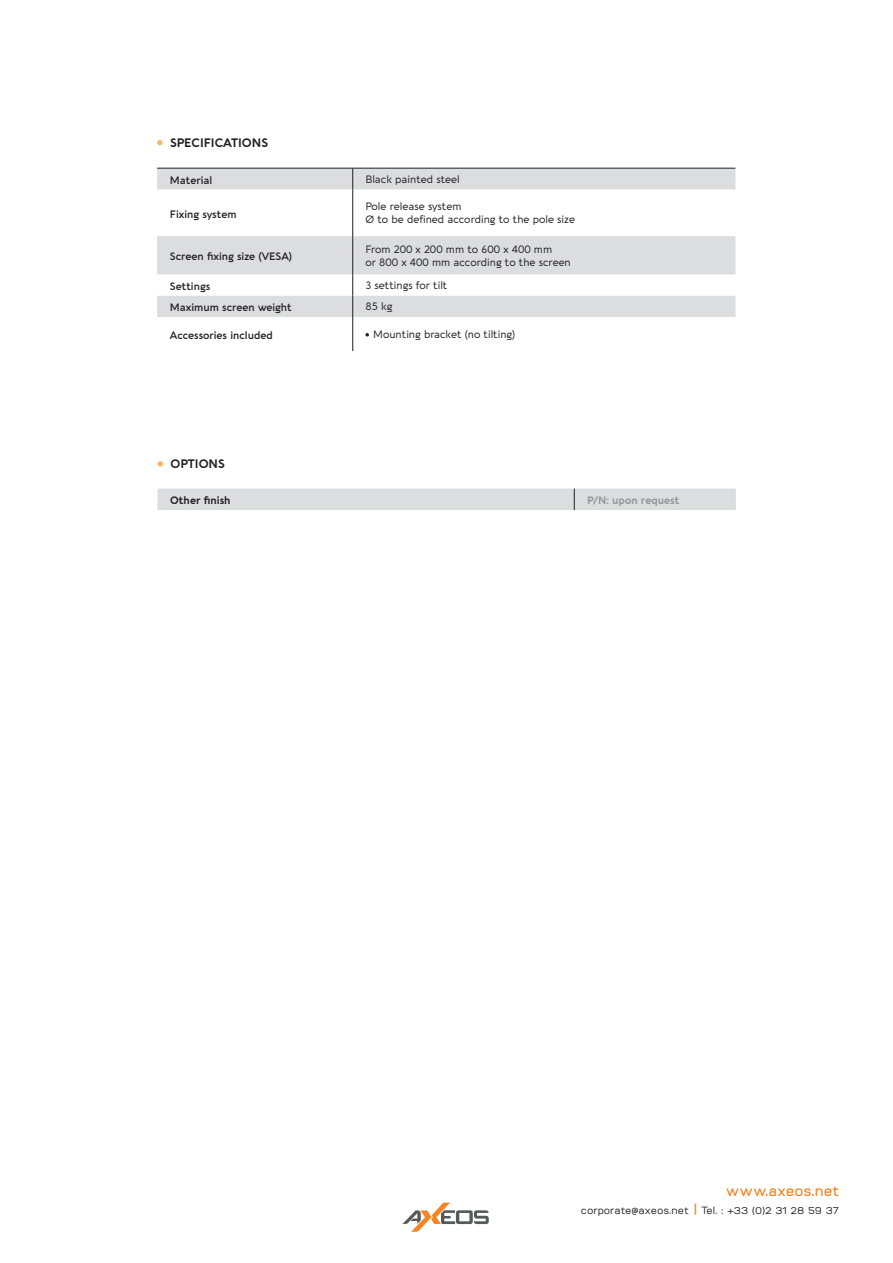
<style>
.page{position:relative;width:893px;height:1263px;background:#fff}
.page>*{position:absolute;margin:0;border:0;box-sizing:border-box;transform-origin:0 0}
.t1{font:600 15px "Vitro";color:#f48522}
.t2{font:700 12px "Aquawax Pro";color:#231f20}
.t3{font:10.5px/12.6px "Aquawax Pro";color:#231f20}
.t4{font:600 10.5px "Aquawax Pro";color:#231f20}
.t5{font:500 10.5px "Vitro";color:#231f20}
.t6{font:700 10.5px "Aquawax Pro";color:#939598}
.t7{font:700 10.5px "Aquawax Pro";color:#231f20}
.s1{font-weight:600;font-size:15px;color:#f48522}
</style>
<div class="page">
<svg style="left:403px;top:1202px;width:86px;height:30px"></svg>
<svg style="left:157px;top:140px;width:6px;height:5px"></svg>
<svg style="left:158px;top:461px;width:5px;height:6px"></svg>
<svg style="left:157px;top:169px;width:578px;height:148px;fill:#dcdddf"></svg>
<svg style="left:352px;top:169px;width:1px;height:20px"></svg>
<hr style="left:352px;top:189px;width:1px;height:47px;background:#231f20">
<hr style="left:352px;top:236px;width:1px;height:38px;background:#231f20">
<svg style="left:352px;top:274px;width:1px;height:43px"></svg>
<hr style="left:352px;top:317px;width:1px;height:34px;background:#231f20">
<hr style="left:157px;top:168px;width:196px;height:1px;background:#231f20">
<hr style="left:353px;top:168px;width:382px;height:1px;background:#231f20">
<svg style="left:365px;top:333px;width:4px;height:3px"></svg>
<div style="left:158px;top:489px;width:578px;height:21px;background:#dcdddf"></div>
<p class="t2" style="left:170px;top:134px;width:100px">SPECIFICATIONS</p>
<p class="t4" style="left:170px;top:172px;width:44px">Material</p>
<p class="t3" style="left:365px;top:172px;width:96px">Black painted steel</p>
<p class="t4" style="left:170px;top:206px;width:68px">Fixing system</p>
<p class="t3" style="left:365px;top:200px;width:211px">Pole release system<br>Ø to be defined according to the pole size</p>
<p class="t4" style="left:170px;top:248px;width:124px">Screen fixing size (VESA)</p>
<p class="t3" style="left:365px;top:242px;width:207px">From 200 x 200 mm to 600 x 400 mm<br>or 800 x 400 mm according to the screen</p>
<p class="t4" style="left:170px;top:278px;width:42px">Settings</p>
<p class="t3" style="left:365px;top:278px;width:83px">3 settings for tilt</p>
<p class="t4" style="left:170px;top:300px;width:123px">Maximum screen weight</p>
<p class="t3" style="left:365px;top:300px;width:28px">85 kg</p>
<p class="t4" style="left:170px;top:327px;width:104px">Accessories included</p>
<p class="t3" style="left:373px;top:327px;width:144px">Mounting bracket (no tilting)</p>
<p class="t2" style="left:170px;top:455px;width:56px">OPTIONS</p>
<p class="t7" style="left:170px;top:492px;width:62px">Other finish</p>
<p class="t6" style="left:587px;top:492px;width:94px">P/N: upon request</p>
<h1 class="t1" style="left:726px;top:1182px;width:115px">www.axeos.net</h1>
<p class="t5" style="left:581px;top:1204px;width:260px">corporate@axeos.net <span class="s1">|</span> Tel. : +33 (0)2 31 28 59 37</p>
</div>
